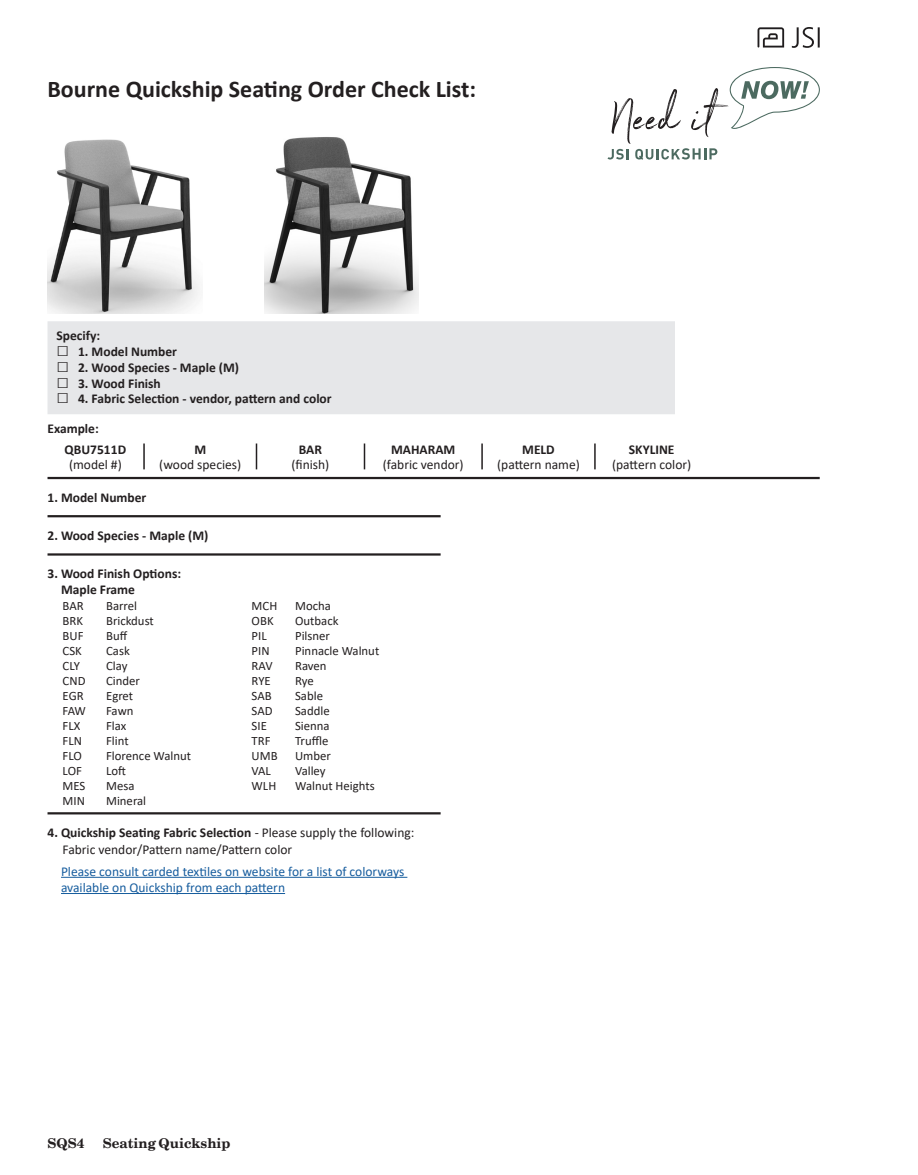
<style>
.page{position:relative;width:918px;height:1175px;background:#fff}
.page>*{position:absolute;margin:0;border:0;box-sizing:border-box;transform-origin:0 0}
.Order_Check_List_Head{font:700 24px "Calibri";color:#231f20}
.Order_Check_List_Head-2{font:700 13.5px/15.8px "Calibri";color:#231f20;text-align:center}
.Order_Checklist_Text{font:13.5px/16.2px "Calibri";color:#231f20}
.Order_Checklist_Text-2{font:13.5px/16.2px "Calibri";color:#175d9e}
.Order_Check_List_Head-3{font:13.5px/15.8px "Calibri";color:#231f20;text-align:center}
.Order_Checklist_Text-3{font:700 13.5px "Calibri";color:#231f20}
.t1{font:700 13.5px "New Century Schlbk";color:#231f20}
.Dimension_Body{font:12.75px "Calibri";color:#231f20}
.s1{font-size:21px}
.s2{font-weight:400}
.s3{font-weight:700}
</style>
<div class="page">
<svg style="left:792px;top:27px;width:28px;height:21px"></svg>
<svg style="left:758px;top:27px;width:26px;height:21px"></svg>
<hr style="left:48px;top:515px;width:393px;height:2px;background:#231f20">
<hr style="left:48px;top:553px;width:393px;height:2px;background:#231f20">
<hr style="left:48px;top:812px;width:393px;height:2px;background:#231f20">
<hr style="left:61px;top:876px;width:346px;height:1px;background:#175d9e">
<hr style="left:61px;top:893px;width:224px;height:1px;background:#175d9e">
<hr style="left:48px;top:477px;width:772px;height:2px;background:#231f20">
<div style="left:48px;top:321px;width:627px;height:93px;background:#e6e7e9"></div>
<hr style="left:143px;top:443px;width:2px;height:26px;background:#231f20">
<svg style="left:256px;top:443px;width:1px;height:26px"></svg>
<svg style="left:364px;top:443px;width:1px;height:26px"></svg>
<hr style="left:481px;top:443px;width:2px;height:26px;background:#231f20">
<hr style="left:594px;top:443px;width:2px;height:26px;background:#231f20">
<img style="left:48px;top:139px;width:151px;height:174px">
<img style="left:265px;top:137px;width:153px;height:176px">
<svg style="left:608px;top:67px;width:212px;height:93px"></svg>
<p class="Order_Check_List_Head" style="left:48px;top:72px;width:430px">Bourne Quickship Seating Order Check List:</p>
<p class="Order_Check_List_Head-2" style="left:57px;top:328px;width:45px">Specify:</p>
<p class="Order_Check_List_Head-2" style="left:57px;top:343px;width:122px"><span class="s1">□</span> 1. Model Number</p>
<p class="Order_Check_List_Head-2" style="left:57px;top:359px;width:184px"><span class="s1">□</span> 2. Wood Species - Maple (M)</p>
<p class="Order_Check_List_Head-2" style="left:57px;top:375px;width:106px"><span class="s1">□</span> 3. Wood Finish</p>
<p class="Order_Check_List_Head-2" style="left:57px;top:391px;width:277px"><span class="s1">□</span> 4. Fabric Selection - vendor, pattern and color</p>
<p class="Order_Check_List_Head-2" style="left:48px;top:420px;width:53px">Example:</p>
<p class="Order_Check_List_Head-2" style="left:65px;top:441px;width:63px">QBU7511D <span class="s2">(model #)</span></p>
<p class="Order_Check_List_Head-3" style="left:159px;top:441px;width:83px"><span class="s3">M<br></span>(wood species)</p>
<p class="Order_Check_List_Head-3" style="left:292px;top:441px;width:39px"><span class="s3">BAR </span>(finish)</p>
<p class="Order_Check_List_Head-3" style="left:383px;top:441px;width:82px"><span class="s3">MAHARAM </span>(fabric vendor)</p>
<p class="Order_Check_List_Head-3" style="left:497px;top:441px;width:84px"><span class="s3">MELD<br></span>(pattern name)</p>
<p class="Order_Check_List_Head-3" style="left:612px;top:441px;width:81px"><span class="s3">SKYLINE </span>(pattern color)</p>
<p class="Order_Checklist_Text-3" style="left:48px;top:487px;width:100px">1. Model Number</p>
<p class="Order_Checklist_Text-3" style="left:48px;top:526px;width:162px">2. Wood Species - Maple (M)</p>
<p class="Order_Checklist_Text-3" style="left:48px;top:564px;width:135px">3. Wood Finish Options:</p>
<p class="Order_Checklist_Text-3" style="left:61px;top:580px;width:76px">Maple Frame</p>
<p class="Dimension_Body" style="left:63px;top:597px;width:23px">BAR</p>
<p class="Dimension_Body" style="left:106px;top:597px;width:33px">Barrel</p>
<p class="Dimension_Body" style="left:63px;top:612px;width:22px">BRK</p>
<p class="Dimension_Body" style="left:106px;top:612px;width:49px">Brickdust</p>
<p class="Dimension_Body" style="left:63px;top:627px;width:22px">BUF</p>
<p class="Dimension_Body" style="left:106px;top:627px;width:23px">Buff</p>
<p class="Dimension_Body" style="left:63px;top:642px;width:21px">CSK</p>
<p class="Dimension_Body" style="left:106px;top:642px;width:25px">Cask</p>
<p class="Dimension_Body" style="left:63px;top:657px;width:19px">CLY</p>
<p class="Dimension_Body" style="left:106px;top:657px;width:23px">Clay</p>
<p class="Dimension_Body" style="left:63px;top:672px;width:24px">CND</p>
<p class="Dimension_Body" style="left:106px;top:672px;width:35px">Cinder</p>
<p class="Dimension_Body" style="left:63px;top:687px;width:23px">EGR</p>
<p class="Dimension_Body" style="left:106px;top:687px;width:29px">Egret</p>
<p class="Dimension_Body" style="left:63px;top:702px;width:25px">FAW</p>
<p class="Dimension_Body" style="left:106px;top:702px;width:29px">Fawn</p>
<p class="Dimension_Body" style="left:63px;top:717px;width:19px">FLX</p>
<p class="Dimension_Body" style="left:106px;top:717px;width:22px">Flax</p>
<p class="Dimension_Body" style="left:63px;top:732px;width:21px">FLN</p>
<p class="Dimension_Body" style="left:106px;top:732px;width:24px">Flint</p>
<p class="Dimension_Body" style="left:63px;top:747px;width:21px">FLO</p>
<p class="Dimension_Body" style="left:106px;top:747px;width:87px">Florence Walnut</p>
<p class="Dimension_Body" style="left:63px;top:762px;width:21px">LOF</p>
<p class="Dimension_Body" style="left:106px;top:762px;width:21px">Loft</p>
<p class="Dimension_Body" style="left:63px;top:777px;width:24px">MES</p>
<p class="Dimension_Body" style="left:106px;top:777px;width:30px">Mesa</p>
<p class="Dimension_Body" style="left:63px;top:792px;width:24px">MIN</p>
<p class="Dimension_Body" style="left:106px;top:792px;width:42px">Mineral</p>
<p class="Dimension_Body" style="left:252px;top:597px;width:27px">MCH</p>
<p class="Dimension_Body" style="left:295px;top:597px;width:37px">Mocha</p>
<p class="Dimension_Body" style="left:252px;top:612px;width:24px">OBK</p>
<p class="Dimension_Body" style="left:295px;top:612px;width:45px">Outback</p>
<p class="Dimension_Body" style="left:252px;top:627px;width:17px">PIL</p>
<p class="Dimension_Body" style="left:295px;top:627px;width:36px">Pilsner</p>
<p class="Dimension_Body" style="left:252px;top:642px;width:20px">PIN</p>
<p class="Dimension_Body" style="left:295px;top:642px;width:86px">Pinnacle Walnut</p>
<p class="Dimension_Body" style="left:252px;top:657px;width:22px">RAV</p>
<p class="Dimension_Body" style="left:295px;top:657px;width:33px">Raven</p>
<p class="Dimension_Body" style="left:252px;top:672px;width:21px">RYE</p>
<p class="Dimension_Body" style="left:295px;top:672px;width:20px">Rye</p>
<p class="Dimension_Body" style="left:252px;top:687px;width:22px">SAB</p>
<p class="Dimension_Body" style="left:295px;top:687px;width:29px">Sable</p>
<p class="Dimension_Body" style="left:252px;top:702px;width:22px">SAD</p>
<p class="Dimension_Body" style="left:295px;top:702px;width:36px">Saddle</p>
<p class="Dimension_Body" style="left:252px;top:717px;width:17px">SIE</p>
<p class="Dimension_Body" style="left:295px;top:717px;width:36px">Sienna</p>
<p class="Dimension_Body" style="left:252px;top:732px;width:20px">TRF</p>
<p class="Dimension_Body" style="left:295px;top:732px;width:35px">Truffle</p>
<p class="Dimension_Body" style="left:252px;top:747px;width:28px">UMB</p>
<p class="Dimension_Body" style="left:295px;top:747px;width:37px">Umber</p>
<p class="Dimension_Body" style="left:252px;top:762px;width:21px">VAL</p>
<p class="Dimension_Body" style="left:295px;top:762px;width:32px">Valley</p>
<p class="Dimension_Body" style="left:252px;top:777px;width:26px">WLH</p>
<p class="Dimension_Body" style="left:295px;top:777px;width:81px">Walnut Heights</p>
<p class="Order_Checklist_Text" style="left:63px;top:824px;width:353px;text-indent:-15px"><span class="s3">4. Quickship Seating Fabric Selection</span> - Please supply the following:<br>Fabric vendor/Pattern name/Pattern color</p>
<p class="Order_Checklist_Text-2" style="left:61px;top:862px;width:345px">Please consult carded textiles on website for a list of colorways available on Quickship from each pattern</p>
<p class="t1" style="left:48px;top:1134px;width:39px">SQS4</p>
<p class="t1" style="left:103px;top:1134px;width:129px">Seating Quickship</p>
</div>
